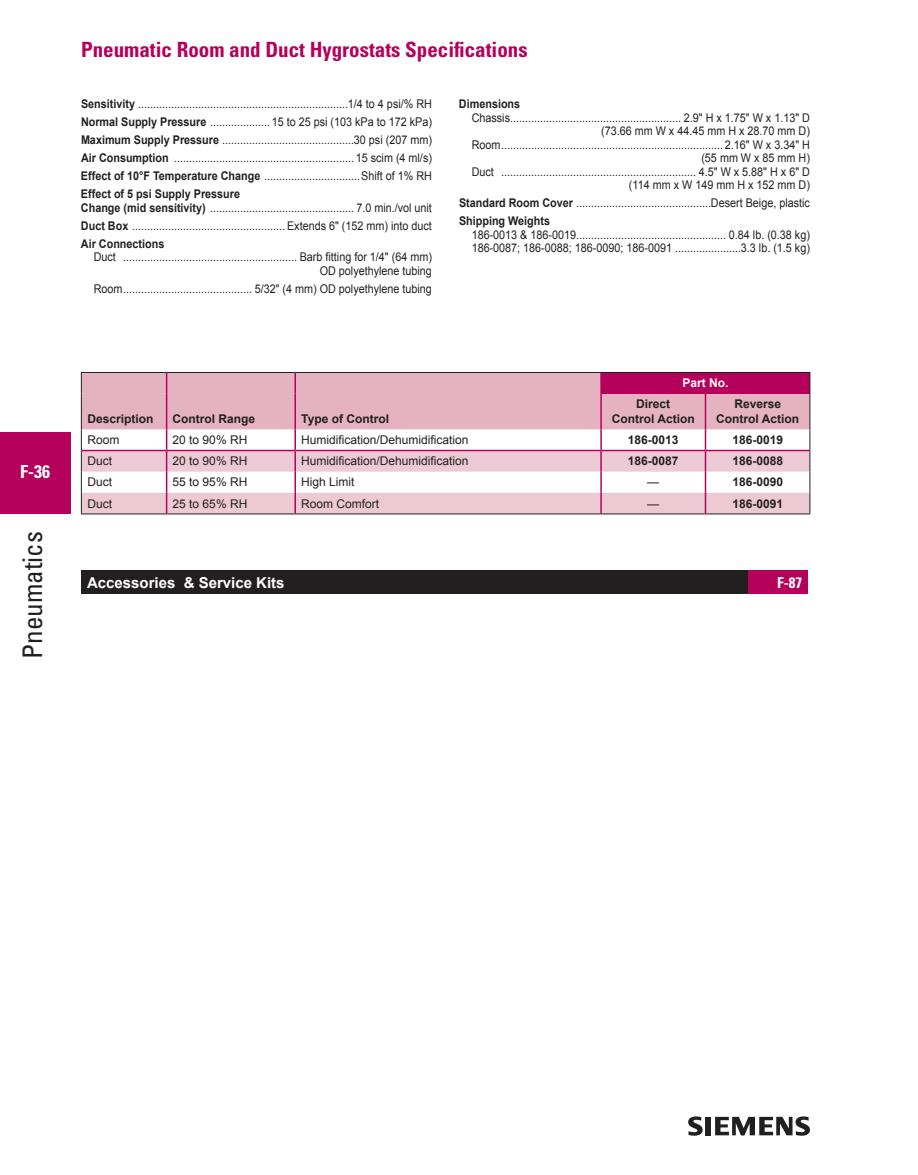
<style>
.page{position:relative;width:918px;height:1175px;background:#fff}
.page>*{position:absolute;margin:0;border:0;box-sizing:border-box;transform-origin:0 0}
.t1{font:condensed 27px "Univers";color:#231f20}
.Subhead_1{font:700 condensed 21px "Univers";color:#b5015b}
.t2{font:700 condensed 18px "Univers";color:#fff}
.Subhead_1-2{font:700 15px "Arial";color:#fff}
.t3{font:700 condensed 15px "Univers";color:#fff}
.spec__body{font:12px/13.5px "Arial";color:#231f20;scale:.9 1}
.chart_head_2{font:12px "Arial";color:#231f20}
.chart_head_2-2{font:700 12px/15px "Arial";color:#231f20;text-align:center}
.chart_head_2-3{font:700 12px "Arial";color:#fff}
.s1{font-weight:700}
</style>
<div class="page">
<div style="left:0;top:432px;width:70px;height:81px;background:#b5015b"></div>
<svg style="left:688px;top:1116px;width:15px;height:19px"></svg>
<div style="left:705px;top:1116px;width:6px;height:19px;background:#231f20"></div>
<svg style="left:715px;top:1116px;width:95px;height:19px"></svg>
<div style="left:81px;top:570px;width:667px;height:24px;background:#231f20"></div>
<div style="left:748px;top:570px;width:60px;height:24px;background:#b5015b"></div>
<hr style="left:81px;top:513px;width:86px;height:1px;background:#231f20">
<hr style="left:167px;top:513px;width:128px;height:1px;background:#231f20">
<hr style="left:295px;top:513px;width:306px;height:1px;background:#231f20">
<hr style="left:601px;top:513px;width:104px;height:1px;background:#231f20">
<hr style="left:705px;top:513px;width:105px;height:1px;background:#231f20">
<svg style="left:81px;top:372px;width:730px;height:141px"></svg>
<p class="Subhead_1" style="left:81px;top:36px;width:448px">Pneumatic Room and Duct Hygrostats Specifications</p>
<p class="spec__body" style="left:81px;top:98px;width:391px"><span class="s1">Sensitivity</span> ......................................................................1/4 to 4 psi/% RH</p>
<p class="spec__body" style="left:81px;top:116px;width:391px"><span class="s1">Normal Supply Pressure</span> .................... 15 to 25 psi (103 kPa to 172 kPa)</p>
<p class="spec__body" style="left:81px;top:134px;width:391px"><span class="s1">Maximum Supply Pressure</span> ............................................30 psi (207 mm)</p>
<p class="spec__body" style="left:81px;top:152px;width:391px"><span class="s1">Air Consumption</span> ............................................................ 15 scim (4 ml/s)</p>
<p class="spec__body" style="left:81px;top:170px;width:392px"><span class="s1">Effect of 10°F Temperature Change</span> ................................Shift of 1% RH</p>
<p class="spec__body" style="left:81px;top:188px;width:391px"><span class="s1">Effect of 5 psi Supply Pressure<br>Change (mid sensitivity)</span> ................................................ 7.0 min./vol unit</p>
<p class="spec__body" style="left:81px;top:219px;width:391px"><span class="s1">Duct Box</span> ................................................... Extends 6" (152 mm) into duct</p>
<p class="spec__body" style="left:94px;top:237px;width:377px;text-indent:-13px"><span class="s1">Air Connections<br></span>Duct .......................................................... Barb fitting for 1/4" (64 mm)</p>
<p class="spec__body" style="left:320px;top:264px;width:126px">OD polyethylene tubing</p>
<p class="spec__body" style="left:94px;top:282px;width:377px">Room........................................... 5/32" (4 mm) OD polyethylene tubing</p>
<p class="spec__body" style="left:472px;top:98px;width:377px;text-indent:-13px"><span class="s1">Dimensions<br></span>Chassis......................................................... 2.9" H x 1.75" W x 1.13" D</p>
<p class="spec__body" style="left:601px;top:125px;width:234px">(73.66 mm W x 44.45 mm H x 28.70 mm D)</p>
<p class="spec__body" style="left:472px;top:138px;width:377px">Room.......................................................................... 2.16" W x 3.34" H</p>
<p class="spec__body" style="left:701px;top:152px;width:122px">(55 mm W x 85 mm H)</p>
<p class="spec__body" style="left:472px;top:165px;width:377px">Duct ................................................................. 4.5" W x 5.88" H x 6" D</p>
<p class="spec__body" style="left:629px;top:179px;width:203px">(114 mm x W 149 mm H x 152 mm D)</p>
<p class="spec__body" style="left:459px;top:197px;width:391px"><span class="s1">Standard Room Cover</span> .............................................Desert Beige, plastic</p>
<p class="spec__body" style="left:472px;top:215px;width:377px;text-indent:-13px"><span class="s1">Shipping Weights<br></span>186-0013 &amp; 186-0019.................................................. 0.84 lb. (0.38 kg)<br>186-0087; 186-0088; 186-0090; 186-0091 ......................3.3 lb. (1.5 kg)</p>
<h3 class="t2" style="left:20px;top:461px;width:31px">F-36</h3>
<h1 class="t1" style="left:16px;top:658px;width:129px;rotate:-90deg">Pneumatics</h1>
<p class="chart_head_2-2" style="left:87px;top:412px;width:68px">Description</p>
<p class="chart_head_2-2" style="left:173px;top:412px;width:84px">Control Range</p>
<p class="chart_head_2-2" style="left:301px;top:412px;width:89px">Type of Control</p>
<p class="chart_head_2-3" style="left:683px;top:375px;width:48px">Part No.</p>
<p class="chart_head_2-2" style="left:612px;top:397px;width:84px">Direct<br>Control Action</p>
<p class="chart_head_2-2" style="left:716px;top:397px;width:84px">Reverse<br>Control Action</p>
<p class="chart_head_2" style="left:87px;top:432px;width:34px">Room</p>
<p class="chart_head_2" style="left:173px;top:432px;width:76px">20 to 90% RH</p>
<p class="chart_head_2" style="left:301px;top:432px;width:169px">Humidification/Dehumidification</p>
<p class="chart_head_2-2" style="left:628px;top:433px;width:52px">186-0013</p>
<p class="chart_head_2-2" style="left:732px;top:433px;width:52px">186-0019</p>
<p class="chart_head_2" style="left:87px;top:453px;width:26px">Duct</p>
<p class="chart_head_2" style="left:173px;top:453px;width:76px">20 to 90% RH</p>
<p class="chart_head_2" style="left:301px;top:453px;width:169px">Humidification/Dehumidification</p>
<p class="chart_head_2-2" style="left:628px;top:454px;width:52px">186-0087</p>
<p class="chart_head_2-2" style="left:732px;top:454px;width:52px">186-0088</p>
<p class="chart_head_2" style="left:87px;top:474px;width:26px">Duct</p>
<p class="chart_head_2" style="left:173px;top:474px;width:76px">55 to 95% RH</p>
<p class="chart_head_2" style="left:301px;top:474px;width:55px">High Limit</p>
<p class="chart_head_2" style="left:647px;top:474px;width:13px">—</p>
<p class="chart_head_2-2" style="left:732px;top:475px;width:52px">186-0090</p>
<p class="chart_head_2" style="left:87px;top:495px;width:26px">Duct</p>
<p class="chart_head_2" style="left:173px;top:495px;width:76px">25 to 65% RH</p>
<p class="chart_head_2" style="left:301px;top:495px;width:80px">Room Comfort</p>
<p class="chart_head_2" style="left:647px;top:495px;width:13px">—</p>
<p class="chart_head_2-2" style="left:732px;top:496px;width:52px">186-0091</p>
<p class="Subhead_1-2" style="left:87px;top:572px;width:199px">Accessories &amp; Service Kits</p>
<p class="t3" style="left:777px;top:573px;width:26px">F-87</p>
</div>
